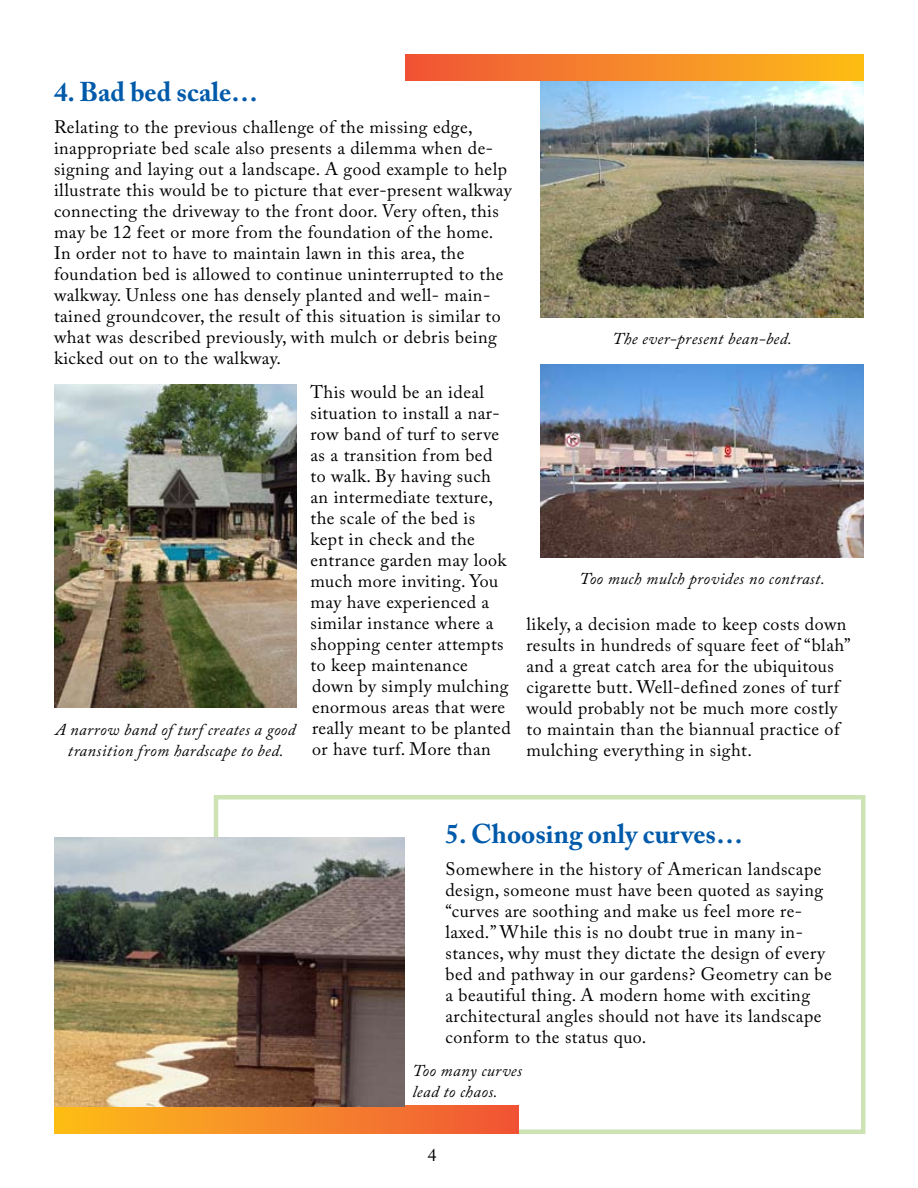
<style>
.page{position:relative;width:918px;height:1188px;background:#fff}
.page>*{position:absolute;margin:0;border:0;box-sizing:border-box;transform-origin:0 0}
.t1{font:700 27px "Adobe Caslon Pro";color:#005aaa}
.t2{font:18px/21px "Adobe Caslon Pro";letter-spacing:.025em;color:#000}
.t3{font:italic 16.5px/21px "Adobe Caslon Pro";letter-spacing:.025em;color:#000;text-align:center}
</style>
<div class="page">
<div style="left:214px;top:795px;width:652px;height:339px;border:4px solid #acd183"></div>
<div style="left:54px;top:1106px;width:465px;height:28px;background:linear-gradient(to right,#fdbe19,#f05438)"></div>
<div style="left:405px;top:54px;width:459px;height:27px;background:linear-gradient(to right,#f05538,#fdbe19)"></div>
<img style="left:540px;top:82px;width:324px;height:235px">
<img style="left:540px;top:364px;width:324px;height:193px">
<img style="left:54px;top:385px;width:243px;height:323px">
<img style="left:54px;top:837px;width:351px;height:270px">
<h1 class="t1" style="left:54px;top:76px;width:206px">4. Bad bed scale…</h1>
<p class="t2" style="left:54px;top:116px;width:459px">Relating to the previous challenge of the missing edge, inappropriate bed scale also presents a dilemma when de&shy;signing and laying out a landscape. A good example to help illustrate this would be to picture that ever-present walkway connecting the driveway to the front door. Very often, this may be 12 feet or more from the foundation of the home.<br>In order not to have to maintain lawn in this area, the foundation bed is allowed to continue uninterrupted to the walkway. Unless one has densely planted and well- main&shy;tained groundcover, the result of this situation is similar to what was described previously, with mulch or debris being kicked out on to the walkway.</p>
<p class="t2" style="left:310px;top:381px;width:202px">This would be an ideal situation to install a nar&shy;row band of turf to serve as a transition from bed to walk. By having such an intermediate texture, the scale of the bed is kept in check and the entrance garden may look much more inviting. You may have experienced a similar instance where a shopping center attempts to keep maintenance down by simply mulching enormous areas that were really meant to be planted or have turf. More than</p>
<p class="t3" style="left:55px;top:719px;width:242px">A narrow band of turf creates a good transition from hardscape to bed.</p>
<p class="t3" style="left:612px;top:328px;width:181px">The ever-present bean-bed.</p>
<p class="t3" style="left:580px;top:568px;width:247px">Too much mulch provides no contrast.</p>
<p class="t2" style="left:526px;top:613px;width:326px">likely, a decision made to keep costs down results in hundreds of square feet of “blah” and a great catch area for the ubiquitous cigarette butt. Well-defined zones of turf would probably not be much more costly to maintain than the biannual practice of mulching everything in sight.</p>
<h1 class="t1" style="left:446px;top:818px;width:299px">5. Choosing only curves…</h1>
<p class="t2" style="left:446px;top:858px;width:388px">Somewhere in the history of American landscape design, someone must have been quoted as saying “curves are soothing and make us feel more re&shy;laxed.” While this is no doubt true in many in&shy;stances, why must they dictate the design of every bed and pathway in our gardens? Geometry can be a beautiful thing. A modern home with exciting architectural angles should not have its landscape conform to the status quo.</p>
<p class="t3" style="left:412px;top:1059px;width:111px;text-align:left">Too many curves lead to chaos.</p>
</div>
